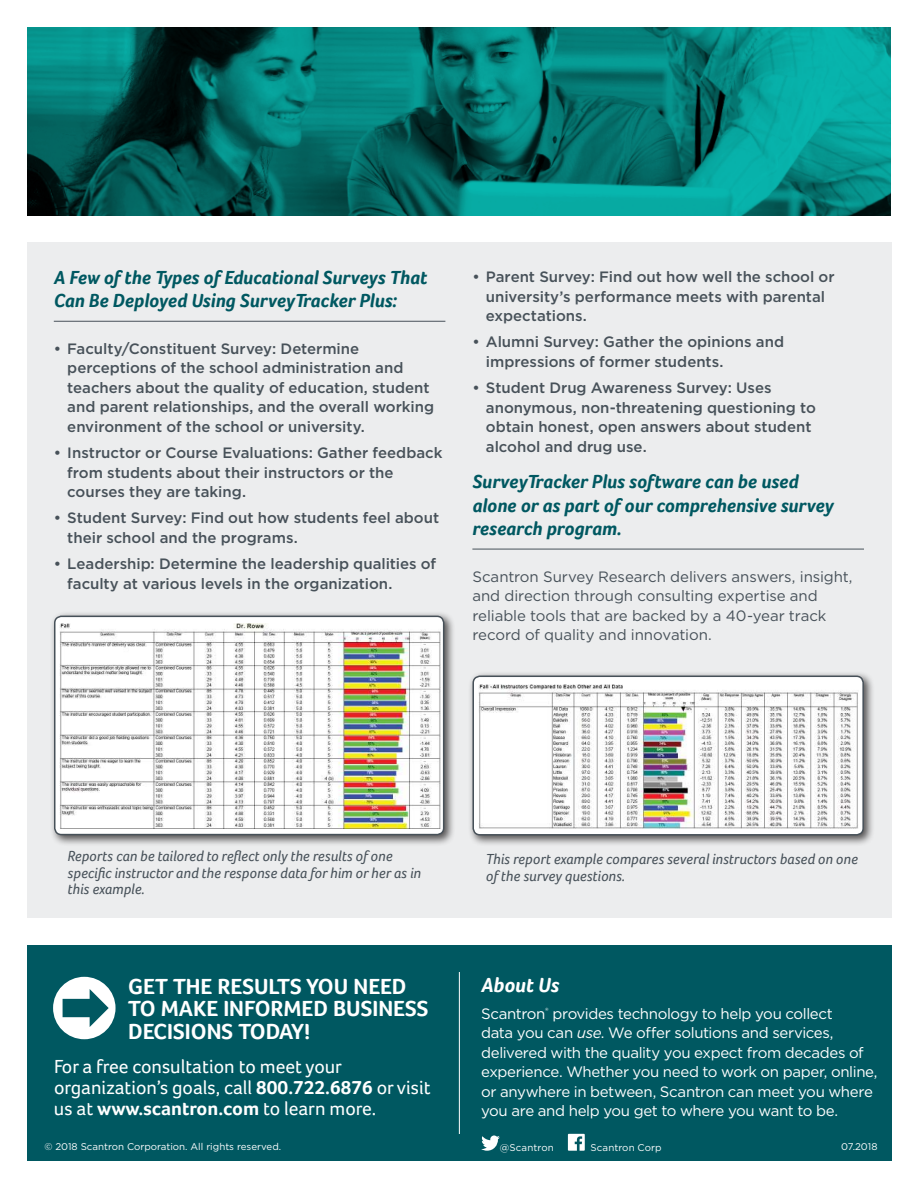
<style>
.page{position:relative;width:918px;height:1188px;background:#fff}
.page>*{position:absolute;margin:0;border:0;box-sizing:border-box;transform-origin:0 0}
.t1{font:700 22.5px/22.5px "Foco";color:#fff}
.t2{font:italic 700 21px "Foco";color:#fff}
.t3{font:italic 700 19.5px/23.4px "Foco";color:#005861}
.t4{font:19.5px/21px "Foco";color:#fff}
.t5{font:500 15px/19.5px "Gotham";color:#475159}
.t6{font:15px/19.5px "Gotham";letter-spacing:-.025em;color:#fff}
.t7{font:italic 15px/16.5px "Foco";color:#475159}
.t8{font:15px/19.5px "Gotham";letter-spacing:-.005em;color:#475159}
.t9{font:9.75px "Gotham";color:#fff}
.s1{font-weight:700}
.s2{font-style:italic}
</style>
<div class="page">
<div style="left:27px;top:243px;width:864px;height:675px;background:#ecedee"></div>
<div style="left:27px;top:945px;width:864px;height:216px;background:#005861"></div>
<hr style="left:459px;top:972px;width:1px;height:162px;background:#fff">
<svg style="left:53px;top:977px;width:63px;height:62px"></svg>
<svg style="left:481px;top:1135px;width:19px;height:16px"></svg>
<svg style="left:568px;top:1134px;width:17px;height:17px"></svg>
<hr style="left:54px;top:321px;width:391px;height:1px;background:#475159">
<hr style="left:472px;top:549px;width:392px;height:1px;background:#475159">
<svg style="left:27px;top:27px;width:864px;height:189px;background:#04736e"></svg>
<div style="left:50px;top:611px;width:406px;height:236px;background:#221f1f;opacity:.75"></div>
<div style="left:55px;top:616px;width:389px;height:219px;background:#fff;border-radius:7px"></div>
<img style="left:60px;top:624px;width:380px;height:204px">
<div style="left:54px;top:616px;width:390px;height:219px;border:1px solid #475159;border-radius:7px"></div>
<div style="left:468px;top:671px;width:407px;height:176px;background:#221f1f;opacity:.75"></div>
<div style="left:473px;top:676px;width:390px;height:159px;background:#fff;border-radius:7px"></div>
<img style="left:478px;top:684px;width:380px;height:145px">
<div style="left:472px;top:676px;width:392px;height:160px;border:1px solid #475159;border-radius:7px"></div>
<h3 class="t3" style="left:54px;top:267px;width:375px">A Few of the Types of Educational Surveys That<br>Can Be Deployed Using SurveyTracker Plus:</h3>
<p class="t5" style="left:67px;top:340px;width:368px;text-indent:-14px">• Faculty/Constituent Survey: Determine perceptions of the school administration and teachers about the quality of education, student and parent relationships, and the overall working environment of the school or university.</p>
<p class="t5" style="left:67px;top:444px;width:377px;text-indent:-14px">• Instructor or Course Evaluations: Gather feedback from students about their instructors or the courses they are taking.</p>
<p class="t5" style="left:67px;top:509px;width:373px;text-indent:-14px">• Student Survey: Find out how students feel about their school and the programs.</p>
<p class="t5" style="left:67px;top:555px;width:370px;text-indent:-14px">• Leadership: Determine the leadership qualities of faculty at various levels in the organization.</p>
<p class="t5" style="left:486px;top:268px;width:350px;text-indent:-14px">• Parent Survey: Find out how well the school or university’s performance meets with parental expectations.</p>
<p class="t5" style="left:486px;top:333px;width:300px;text-indent:-14px">• Alumni Survey: Gather the opinions and impressions of former students.</p>
<p class="t5" style="left:486px;top:379px;width:331px;text-indent:-14px">• Student Drug Awareness Survey: Uses anonymous, non-threatening questioning to obtain honest, open answers about student alcohol and drug use.</p>
<h3 class="t3" style="left:472px;top:472px;width:363px">SurveyTracker Plus software can be used alone or as part of our comprehensive survey research program.</h3>
<p class="t8" style="left:472px;top:567px;width:382px">Scantron Survey Research delivers answers, insight, and direction through consulting expertise and reliable tools that are backed by a 40-year track record of quality and innovation.</p>
<p class="t7" style="left:68px;top:848px;width:355px">Reports can be tailored to reflect only the results of one specific instructor and the response data for him or her as in this example.</p>
<p class="t7" style="left:486px;top:851px;width:374px">This report example compares several instructors based on one of the survey questions.</p>
<h1 class="t1" style="left:128px;top:976px;width:302px">GET THE RESULTS YOU NEED<br>TO MAKE INFORMED BUSINESS<br>DECISIONS TODAY!</h1>
<h3 class="t4" style="left:54px;top:1057px;width:378px">For a free consultation to meet your organization’s goals, call <span class="s1">800.722.6876</span> or visit us at <span class="s1">www.scantron.com</span> to learn more.</h3>
<p class="t9" style="left:44px;top:1143px;width:238px">© 2018 Scantron Corporation. All rights reserved.</p>
<h2 class="t2" style="left:481px;top:977px;width:80px">About Us</h2>
<p class="t6" style="left:481px;top:1004px;width:398px">Scantron<sup>®</sup> provides technology to help you collect<br>data you can <span class="s2">use</span>. We offer solutions and services, delivered with the quality you expect from decades of experience. Whether you need to work on paper, online, or anywhere in between, Scantron can meet you where you are and help you get to where you want to be.</p>
<p class="t9" style="left:500px;top:1143px;width:56px">@Scantron</p>
<p class="t9" style="left:590px;top:1143px;width:73px">Scantron Corp</p>
<p class="t9" style="left:841px;top:1143px;width:38px">07.2018</p>
</div>
